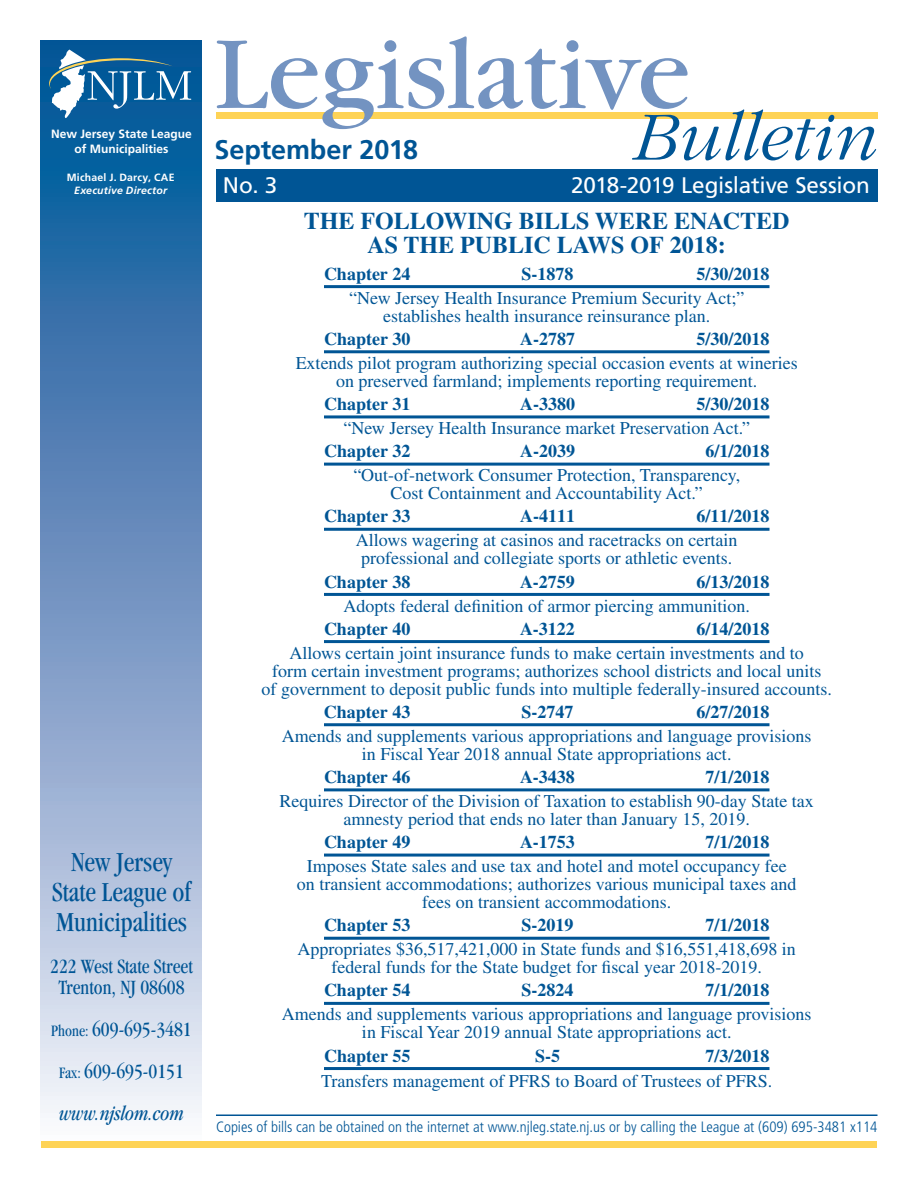
<style>
.page{position:relative;width:918px;height:1188px;background:#fff}
.page>*{position:absolute;margin:0;border:0;box-sizing:border-box;transform-origin:0 0}
.t1{font:108px "Garamond";color:#7393c1}
.t2{font:italic 300 72px "Garamond";color:#005595}
.t3{font:condensed 28.5px/30px "Garamond";color:#005595;text-align:center;scale:.95 1}
.t4{font:700 27px "Frutiger";letter-spacing:-.005em;color:#005595}
.t5{font:700 24px/24px "Times";color:#005595;text-align:center}
.t6{font:22.5px "Frutiger";letter-spacing:-.01em;color:#fff}
.t7{font:condensed 21px/42px "Garamond";color:#005595;text-align:center;scale:.95 1}
.t8{font:18px/18px "Times";color:#005595;text-align:center}
.t9{font:700 18px "Times";color:#005595}
.t10{font:300 condensed 15px "Frutiger";color:#005595}
.t11{font:700 12px/14.4px "Frutiger";color:#fff;text-align:center}
.t12{font:700 10.5px "Frutiger";letter-spacing:.02em;color:#fff}
.t13{font:italic 700 10.5px "Frutiger";letter-spacing:.02em;color:#fff}
.s1{font-size:16.5px}
.s2{font-style:italic}
</style>
<div class="page">
<svg style="left:40px;top:40px;width:161px;height:1073px;background:#769bc4"></svg>
<div style="left:41px;top:1141px;width:836px;height:7px;background:#fed356"></div>
<div style="left:216px;top:112px;width:662px;height:7px;background:#fed356"></div>
<svg style="left:49px;top:50px;width:142px;height:68px;background:#397baa"></svg>
<div style="left:216px;top:169px;width:662px;height:33px;background:#005595"></div>
<hr style="left:216px;top:1114px;width:662px;height:2px;background:#005595">
<hr style="left:324px;top:285px;width:446px;height:3px;background:#005595">
<hr style="left:324px;top:350px;width:446px;height:3px;background:#005595">
<hr style="left:324px;top:415px;width:446px;height:3px;background:#005595">
<hr style="left:324px;top:463px;width:446px;height:3px;background:#005595">
<hr style="left:324px;top:528px;width:446px;height:3px;background:#005595">
<hr style="left:324px;top:593px;width:446px;height:3px;background:#005595">
<hr style="left:324px;top:640px;width:446px;height:3px;background:#005595">
<hr style="left:324px;top:723px;width:446px;height:3px;background:#005595">
<hr style="left:324px;top:788px;width:446px;height:3px;background:#005595">
<hr style="left:324px;top:854px;width:446px;height:3px;background:#005595">
<hr style="left:324px;top:937px;width:446px;height:3px;background:#005595">
<hr style="left:324px;top:1002px;width:446px;height:3px;background:#005595">
<hr style="left:324px;top:1067px;width:446px;height:3px;background:#005595">
<h1 class="t1" style="left:214px;top:18px;width:478px">Legislative</h1>
<h2 class="t2" style="left:630px;top:98px;width:246px">Bulletin</h2>
<p class="t11" style="left:51px;top:127px;width:142px">New Jersey State League of Municipalities</p>
<h3 class="t4" style="left:214px;top:134px;width:205px">September 2018</h3>
<p class="t6" style="left:223px;top:172px;width:56px">No. 3</p>
<p class="t6" style="left:571px;top:172px;width:300px">2018-2019 Legislative Session</p>
<h3 class="t5" style="left:304px;top:208px;width:487px">THE FOLLOWING BILLS WERE ENACTED<br>AS THE PUBLIC LAWS OF 2018:</h3>
<p class="t12" style="left:67px;top:171px;width:109px">Michael J. Darcy, CAE</p>
<p class="t13" style="left:74px;top:184px;width:95px">Executive Director</p>
<h3 class="t3" style="left:52px;top:847px;width:147px">New Jersey<br>State League of<br>Municipalities</h3>
<p class="t7" style="left:50px;top:956px;width:152px;line-height:21px">222 West State Street<br>Trenton, NJ 08608</p>
<p class="t7" style="left:51px;top:1008px;width:149px"><span class="s1">Phone:</span> 609-695-3481<br><span class="s1">Fax:</span> 609-695-0151 <span class="s2">www.njslom.com</span></p>
<p class="t9" style="left:324px;top:263px;width:88px">Chapter 24</p>
<p class="t9" style="left:521px;top:263px;width:54px">S-1878</p>
<p class="t9" style="left:696px;top:263px;width:75px">5/30/2018</p>
<p class="t8" style="left:349px;top:289px;width:397px">“New Jersey Health Insurance Premium Security Act;” establishes health insurance reinsurance plan.</p>
<p class="t9" style="left:324px;top:328px;width:88px">Chapter 30</p>
<p class="t9" style="left:520px;top:328px;width:56px">A-2787</p>
<p class="t9" style="left:697px;top:328px;width:75px">5/30/2018</p>
<p class="t8" style="left:296px;top:354px;width:504px">Extends pilot program authorizing special occasion events at wineries on preserved farmland; implements reporting requirement.</p>
<p class="t9" style="left:324px;top:393px;width:88px">Chapter 31</p>
<p class="t9" style="left:520px;top:393px;width:56px">A-3380</p>
<p class="t9" style="left:697px;top:393px;width:75px">5/30/2018</p>
<p class="t8" style="left:343px;top:419px;width:408px">“New Jersey Health Insurance market Preservation Act.”</p>
<p class="t9" style="left:324px;top:440px;width:88px">Chapter 32</p>
<p class="t9" style="left:520px;top:440px;width:56px">A-2039</p>
<p class="t9" style="left:706px;top:440px;width:66px">6/1/2018</p>
<p class="t8" style="left:353px;top:466px;width:388px">“Out-of-network Consumer Protection, Transparency,<br>Cost Containment and Accountability Act.”</p>
<p class="t9" style="left:324px;top:506px;width:88px">Chapter 33</p>
<p class="t9" style="left:520px;top:506px;width:56px">A-4111</p>
<p class="t9" style="left:697px;top:506px;width:75px">6/11/2018</p>
<p class="t8" style="left:356px;top:531px;width:383px;text-align:left">Allows wagering at casinos and racetracks on certain professional and collegiate sports or athletic events.</p>
<p class="t9" style="left:324px;top:571px;width:88px">Chapter 38</p>
<p class="t9" style="left:520px;top:571px;width:56px">A-2759</p>
<p class="t9" style="left:696px;top:571px;width:75px">6/13/2018</p>
<p class="t8" style="left:344px;top:596px;width:408px">Adopts federal definition of armor piercing ammunition.</p>
<p class="t9" style="left:324px;top:618px;width:88px">Chapter 40</p>
<p class="t9" style="left:520px;top:618px;width:56px">A-3122</p>
<p class="t9" style="left:696px;top:618px;width:75px">6/14/2018</p>
<p class="t8" style="left:262px;top:644px;width:572px">Allows certain joint insurance funds to make certain investments and to<br>form certain investment programs; authorizes school districts and local units<br>of government to deposit public funds into multiple federally-insured accounts.</p>
<p class="t9" style="left:324px;top:701px;width:88px">Chapter 43</p>
<p class="t9" style="left:521px;top:701px;width:54px">S-2747</p>
<p class="t9" style="left:696px;top:701px;width:75px">6/27/2018</p>
<p class="t8" style="left:282px;top:727px;width:531px">Amends and supplements various appropriations and language provisions in Fiscal Year 2018 annual State appropriations act.</p>
<p class="t9" style="left:324px;top:766px;width:88px">Chapter 46</p>
<p class="t9" style="left:520px;top:766px;width:56px">A-3438</p>
<p class="t9" style="left:705px;top:766px;width:66px">7/1/2018</p>
<p class="t8" style="left:280px;top:792px;width:536px">Requires Director of the Division of Taxation to establish 90-day State tax amnesty period that ends no later than January 15, 2019.</p>
<p class="t9" style="left:324px;top:831px;width:88px">Chapter 49</p>
<p class="t9" style="left:520px;top:831px;width:56px">A-1753</p>
<p class="t9" style="left:705px;top:831px;width:66px">7/1/2018</p>
<p class="t8" style="left:297px;top:857px;width:501px">Imposes State sales and use tax and hotel and motel occupancy fee on transient accommodations; authorizes various municipal taxes and fees on transient accommodations.</p>
<p class="t9" style="left:324px;top:914px;width:88px">Chapter 53</p>
<p class="t9" style="left:521px;top:914px;width:54px">S-2019</p>
<p class="t9" style="left:705px;top:914px;width:66px">7/1/2018</p>
<p class="t8" style="left:298px;top:940px;width:500px">Appropriates $36,517,421,000 in State funds and $16,551,418,698 in federal funds for the State budget for fiscal year 2018-2019.</p>
<p class="t9" style="left:324px;top:980px;width:88px">Chapter 54</p>
<p class="t9" style="left:521px;top:980px;width:54px">S-2824</p>
<p class="t9" style="left:705px;top:980px;width:66px">7/1/2018</p>
<p class="t8" style="left:282px;top:1005px;width:531px">Amends and supplements various appropriations and language provisions in Fiscal Year 2019 annual State appropriations act.</p>
<p class="t9" style="left:324px;top:1045px;width:88px">Chapter 55</p>
<p class="t9" style="left:535px;top:1045px;width:27px">S-5</p>
<p class="t9" style="left:706px;top:1045px;width:66px">7/3/2018</p>
<p class="t8" style="left:321px;top:1072px;width:453px">Transfers management of PFRS to Board of Trustees of PFRS.</p>
<p class="t10" style="left:216px;top:1119px;width:663px">Copies of bills can be obtained on the internet at www.njleg.state.nj.us or by calling the League at (609) 695-3481 x114</p>
</div>
